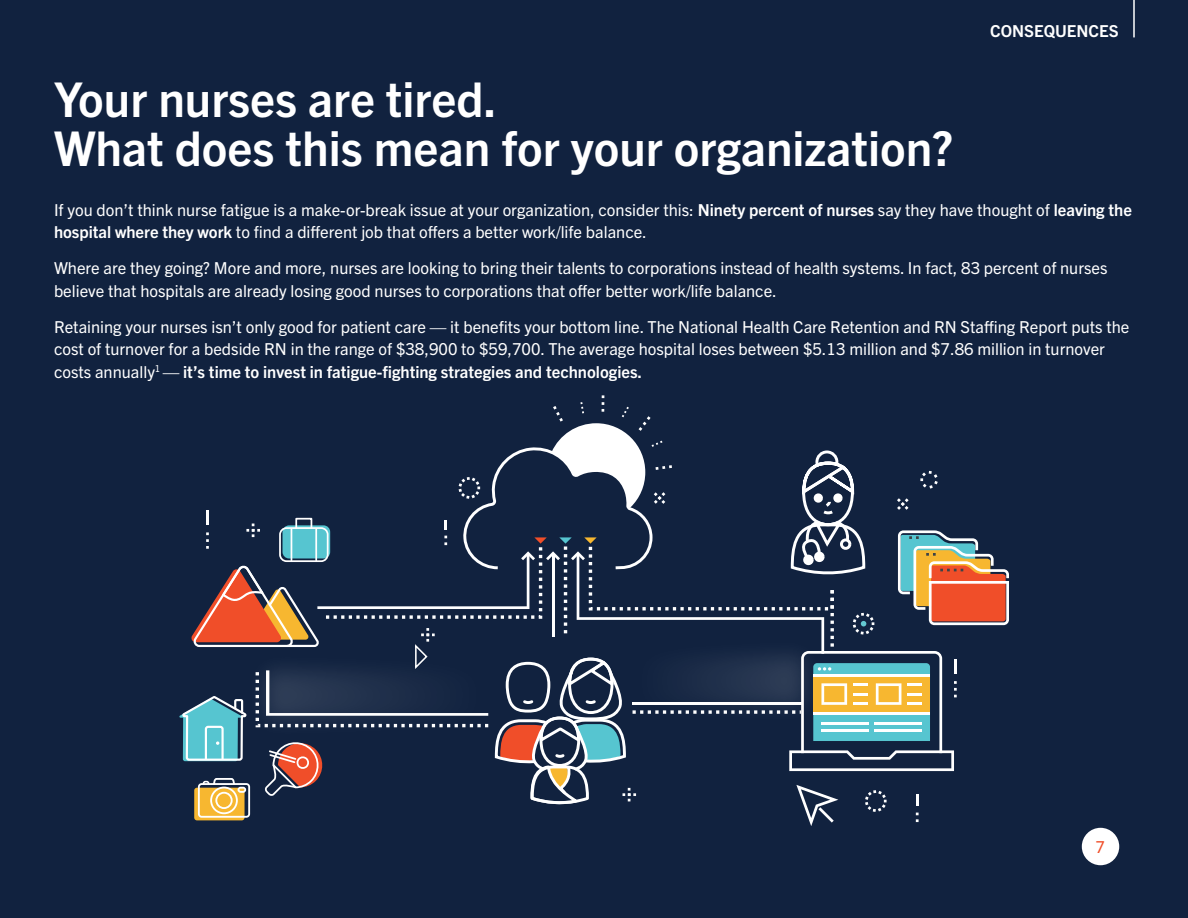
<style>
.page{position:relative;width:1188px;height:918px;background:#11223f}
.page>*{position:absolute;margin:0;border:0;box-sizing:border-box;transform-origin:0 0}
.t1{font:700 48px/49.5px "Trade Gothic Next LT Pro";color:#fff}
.t2{font:16.5px/22.5px "Trade Gothic Next LT Pro";color:#fff}
.t3{font:700 16.5px "Trade Gothic Next LT Pro";color:#fff}
.t4{font:16.5px "Trade Gothic Next LT Pro";color:#f04e29}
.s1{font-weight:700}
</style>
<div class="page">
<svg style="left:179px;top:395px;width:830px;height:430px"></svg>
<div style="left:198px;top:783px;width:52px;height:35px;border:2px solid #fff;border-radius:3px"></div>
<div style="left:210px;top:787px;width:28px;height:27px;border:2px solid #fff;border-radius:50%"></div>
<div style="left:215px;top:792px;width:18px;height:17px;border:2px solid #fff;border-radius:50%"></div>
<div style="left:238px;top:787px;width:8px;height:6px;border:2px solid #fff;border-radius:2px"></div>
<div style="left:283px;top:525px;width:47px;height:33px;background:#56c5d0;border-radius:7px"></div>
<div style="left:279px;top:527px;width:50px;height:35px;border:2px solid #fff;border-radius:7px"></div>
<div style="left:295px;top:518px;width:17px;height:11px;border:2px solid #fff"></div>
<hr style="left:291px;top:529px;width:1px;height:31px;background:#fff">
<hr style="left:315px;top:529px;width:2px;height:31px;background:#fff">
<hr style="left:1133px;top:0;width:2px;height:37px;background:#fff">
<div style="left:1082px;top:828px;width:37px;height:37px;background:#fff;border-radius:50%"></div>
<p class="t3" style="left:990px;top:20px;width:130px">CONSEQUENCES</p>
<h1 class="t1" style="left:54px;top:71px;width:901px">Your nurses are tired.<br>What does this mean for your organization?</h1>
<p class="t2" style="left:54px;top:197px;width:1079px">If you don’t think nurse fatigue is a make-or-break issue at your organization, consider this: <span class="s1">Ninety percent of nurses</span> say they have thought of <span class="s1">leaving the hospital where they work</span> to find a different job that offers a better work/life balance.</p>
<p class="t2" style="left:54px;top:256px;width:1055px">Where are they going? More and more, nurses are looking to bring their talents to corporations instead of health systems. In fact, 83 percent of nurses believe that hospitals are already losing good nurses to corporations that offer better work/life balance.</p>
<p class="t2" style="left:54px;top:314px;width:1077px">Retaining your nurses isn’t only good for patient care — it benefits your bottom line. The National Health Care Retention and RN Staffing Report puts the cost of turnover for a bedside RN in the range of $38,900 to $59,700. The average hospital loses between $5.13 million and $7.86 million in turnover costs annually<sup>1</sup> — <span class="s1">it’s time to invest in fatigue-fighting strategies and technologies.</span></p>
<p class="t4" style="left:1096px;top:835px;width:11px">7</p>
</div>
